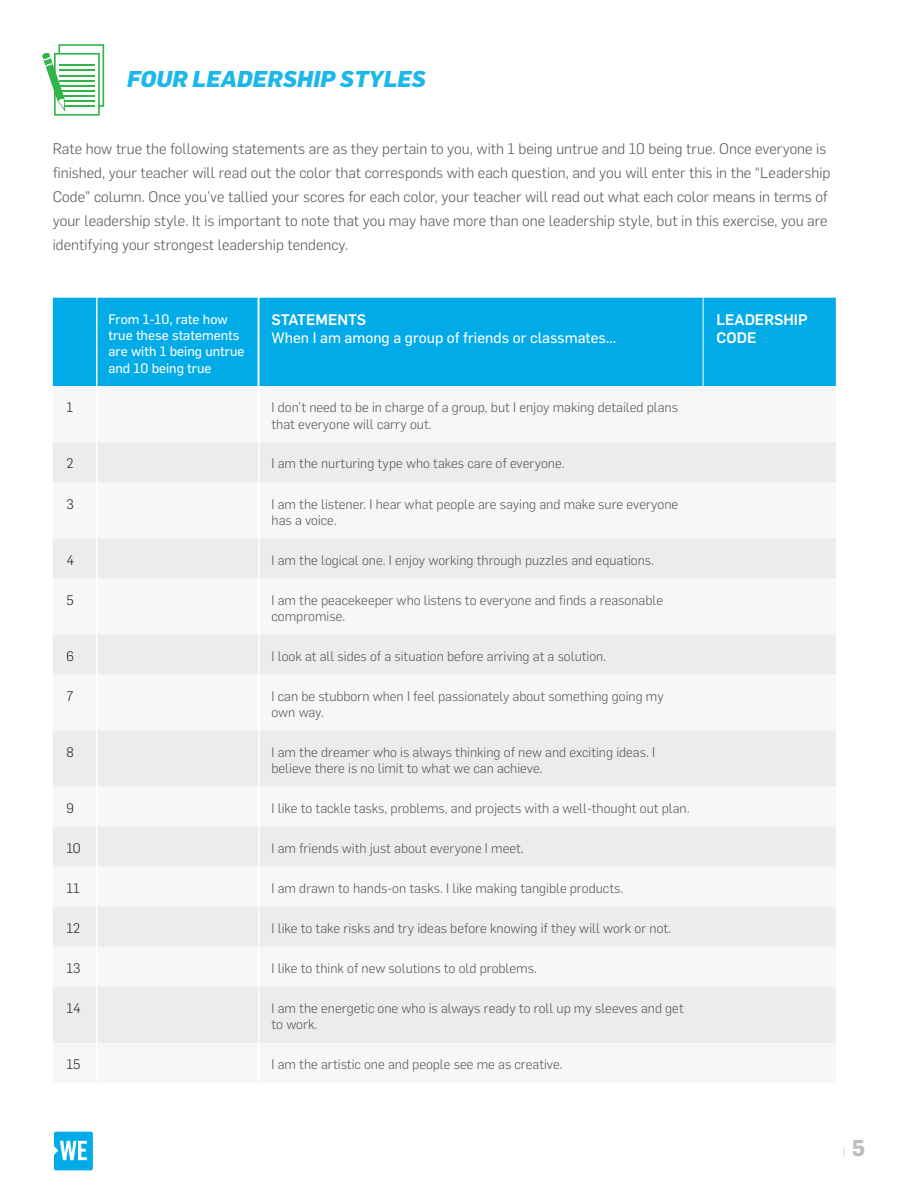
<style>
.page{position:relative;width:918px;height:1188px;background:#fff}
.page>*{position:absolute;margin:0;border:0;box-sizing:border-box;transform-origin:0 0}
.t1{font:italic 800 22.5px "Flama";color:#1db8eb}
.t2{font:300 15px/24px "Flama";color:#57585a}
.t3{font:15px "Flama Basic";color:#fff}
.t4{font:500 15px/18px "Flama";color:#fff}
.t5{font:300 13.5px/16.2px "Flama";color:#57585a}
.t6{font:13.5px/16.2px "Flama Basic";color:#fff}
.t7{font:300 13.5px "Flama";color:#231f20}
.t8{font:300 12px "Flama";color:#bcbdc0}
.s1{font-weight:400;font-size:11.25px}
.s2{font-weight:700;font-size:22.5px}
</style>
<div class="page">
<svg style="left:54px;top:1132px;width:39px;height:38px"></svg>
<div style="left:53px;top:298px;width:783px;height:88px;background:#00abe7"></div>
<svg style="left:53px;top:442px;width:783px;height:601px;fill:#ececee"></svg>
<hr style="left:703px;top:298px;width:1px;height:88px;background:#fff">
<hr style="left:258px;top:257px;width:2px;height:866px;background:#fff">
<hr style="left:96px;top:257px;width:2px;height:866px;background:#fff">
<svg style="left:42px;top:44px;width:62px;height:72px"></svg>
<hr style="left:59px;top:65px;width:36px;height:1px;background:#31b44a">
<hr style="left:59px;top:70px;width:36px;height:1px;background:#31b44a">
<hr style="left:59px;top:75px;width:36px;height:1px;background:#31b44a">
<hr style="left:59px;top:80px;width:36px;height:1px;background:#31b44a">
<hr style="left:59px;top:85px;width:36px;height:2px;background:#31b44a">
<hr style="left:59px;top:90px;width:36px;height:2px;background:#31b44a">
<hr style="left:59px;top:95px;width:36px;height:2px;background:#31b44a">
<hr style="left:64px;top:100px;width:31px;height:2px;background:#31b44a">
<hr style="left:65px;top:106px;width:30px;height:1px;background:#31b44a">
<p class="t1" style="left:127px;top:63px;width:301px">FOUR LEADERSHIP STYLES</p>
<p class="t2" style="left:53px;top:136px;width:779px">Rate how true the following statements are as they pertain to you, with 1 being untrue and 10 being true. Once everyone is finished, your teacher will read out the color that corresponds with each question, and you will enter this in the “Leadership Code” column. Once you’ve tallied your scores for each color, your teacher will read out what each color means in terms of your leadership style. It is important to note that you may have more than one leadership style, but in this exercise, you are identifying your strongest leadership tendency.</p>
<p class="t6" style="left:108px;top:310px;width:138px">From 1-10, rate how true these statements are with 1 being untrue and 10 being true</p>
<p class="t4" style="left:272px;top:310px;width:96px">STATEMENTS</p>
<p class="t3" style="left:272px;top:328px;width:347px">When I am among a group of friends or classmates…</p>
<p class="t7" style="left:66px;top:399px;width:8px">1</p>
<p class="t5" style="left:272px;top:399px;width:408px">I don’t need to be in charge of a group, but I enjoy making detailed plans that everyone will carry out.</p>
<p class="t7" style="left:66px;top:455px;width:9px">2</p>
<p class="t5" style="left:272px;top:455px;width:295px">I am the nurturing type who takes care of everyone.</p>
<p class="t7" style="left:66px;top:495px;width:9px">3</p>
<p class="t5" style="left:272px;top:495px;width:408px">I am the listener. I hear what people are saying and make sure everyone has a voice.</p>
<p class="t7" style="left:66px;top:551px;width:9px">4</p>
<p class="t5" style="left:272px;top:551px;width:384px">I am the logical one. I enjoy working through puzzles and equations.</p>
<p class="t7" style="left:66px;top:591px;width:9px">5</p>
<p class="t5" style="left:272px;top:591px;width:393px">I am the peacekeeper who listens to everyone and finds a reasonable compromise.</p>
<p class="t7" style="left:66px;top:647px;width:9px">6</p>
<p class="t5" style="left:272px;top:647px;width:336px">I look at all sides of a situation before arriving at a solution.</p>
<p class="t7" style="left:66px;top:687px;width:8px">7</p>
<p class="t5" style="left:272px;top:687px;width:394px">I can be stubborn when I feel passionately about something going my own way.</p>
<p class="t7" style="left:66px;top:743px;width:9px">8</p>
<p class="t5" style="left:272px;top:743px;width:385px">I am the dreamer who is always thinking of new and exciting ideas. I believe there is no limit to what we can achieve<span class="s1">.</span></p>
<p class="t7" style="left:66px;top:799px;width:9px">9</p>
<p class="t5" style="left:272px;top:799px;width:420px">I like to tackle tasks, problems, and projects with a well-thought out plan.</p>
<p class="t7" style="left:66px;top:839px;width:16px">10</p>
<p class="t5" style="left:272px;top:839px;width:254px">I am friends with just about everyone I meet.</p>
<p class="t7" style="left:66px;top:879px;width:15px">11</p>
<p class="t5" style="left:272px;top:879px;width:353px">I am drawn to hands-on tasks. I like making tangible products.</p>
<p class="t7" style="left:66px;top:919px;width:15px">12</p>
<p class="t5" style="left:272px;top:919px;width:401px">I like to take risks and try ideas before knowing if they will work or not.</p>
<p class="t7" style="left:66px;top:959px;width:15px">13</p>
<p class="t5" style="left:272px;top:960px;width:267px">I like to think of new solutions to old problems.</p>
<p class="t7" style="left:66px;top:999px;width:16px">14</p>
<p class="t5" style="left:272px;top:1000px;width:414px">I am the energetic one who is always ready to roll up my sleeves and get to work.</p>
<p class="t7" style="left:66px;top:1055px;width:15px">15</p>
<p class="t5" style="left:272px;top:1056px;width:293px">I am the artistic one and people see me as creative.</p>
<p class="t4" style="left:717px;top:310px;width:92px">LEADERSHIP<br>CODE</p>
<p class="t8" style="left:842px;top:1144px;width:24px">| <span class="s2">5</span></p>
</div>
